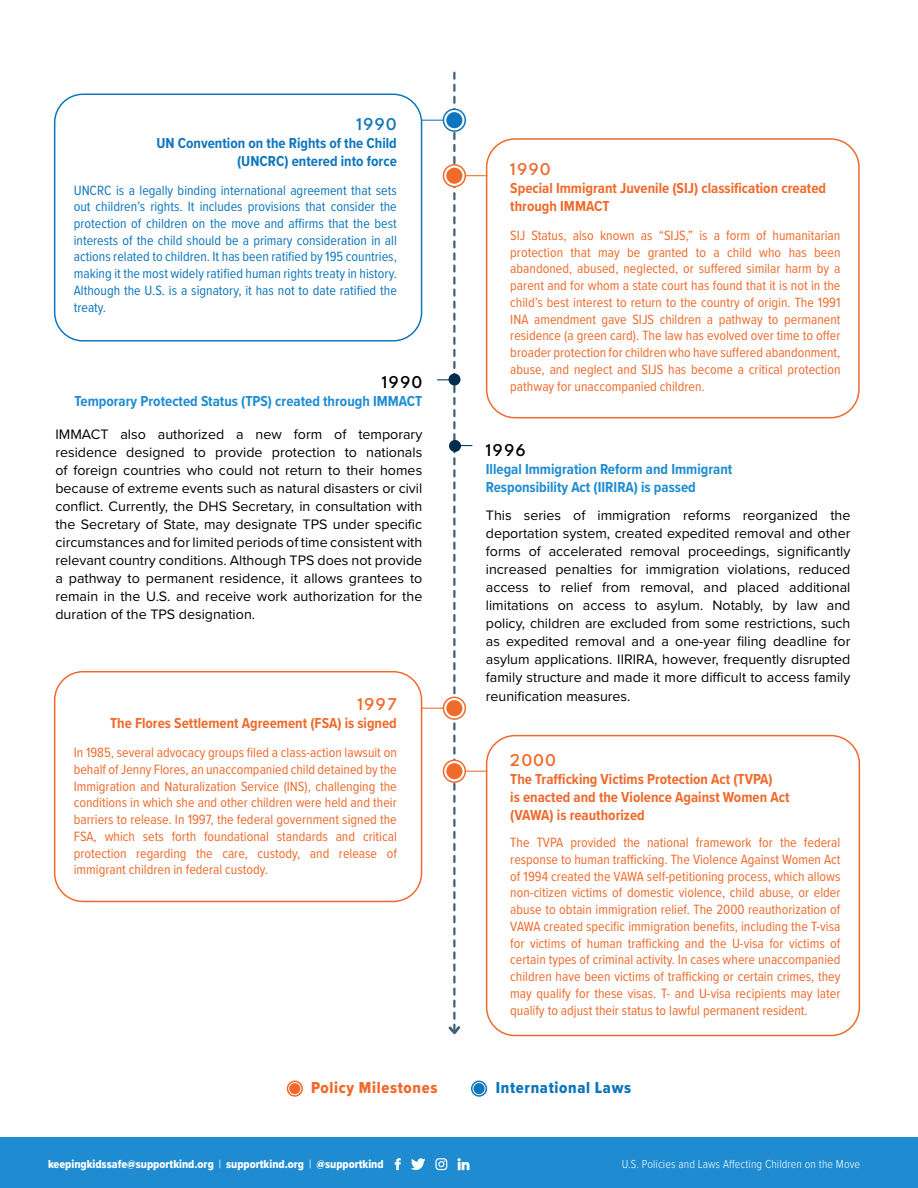
<style>
.page{position:relative;width:918px;height:1188px;background:#fff}
.page>*{position:absolute;margin:0;border:0;box-sizing:border-box;transform-origin:0 0}
.t1{font:100 18px "League Spartan";letter-spacing:.08em;color:#ef6a2b}
.t2{font:100 18px "League Spartan";letter-spacing:.08em;color:#000}
.t3{font:100 18px "League Spartan";color:#0e76bc}
.t4{font:16.5px "Proxima Nova Cond Extrabld";letter-spacing:.04em;color:#0e76bc}
.t5{font:16.5px "Proxima Nova Cond Extrabld";letter-spacing:.04em;color:#ef6a2b}
.t6{font:700 15px/18px "Proxima Nova Cond";color:#ef6a2b}
.t7{font:700 15px/18px "Proxima Nova Cond";color:#1f8cd1}
.t8{font:700 15px/18px "Proxima Nova Cond";color:#0e76bc;text-align:right}
.t9{font:14.25px/18px "Proxima Nova";color:#000;text-align:justify}
.t10{font:13.95px/16.8px "Proxima Nova Cond";color:#ef6a2b;text-align:justify}
.t11{font:13.95px/16.8px "Proxima Nova Cond";color:#0e76bc;text-align:justify}
.t12{font:12px "Proxima Nova Cond Extrabld";color:#fff}
.t13{font:300 12px "Proxima Nova Cond";letter-spacing:.01em;color:#fff}
.s1{font-size:14.55px}
.s2{font-family:"Proxima Nova Cond"}
</style>
<div class="page">
<div style="left:0;top:1137px;width:918px;height:51px;background:#1f8cd1"></div>
<svg style="left:458px;top:1158px;width:12px;height:12px"></svg>
<svg style="left:395px;top:1158px;width:6px;height:12px"></svg>
<svg style="left:411px;top:1158px;width:14px;height:12px"></svg>
<svg style="left:435px;top:1158px;width:12px;height:12px"></svg>
<div style="left:486px;top:735px;width:374px;height:301px;border:2px solid #ef6a2b;border-radius:28px"></div>
<div style="left:54px;top:671px;width:368px;height:231px;border:2px solid #f06b2b;border-radius:28px"></div>
<div style="left:486px;top:138px;width:374px;height:280px;border:2px solid #ef6a2b;border-radius:28px"></div>
<div style="left:54px;top:94px;width:368px;height:248px;border:2px solid #0e76bc;border-radius:28px"></div>
<svg style="left:422px;top:73px;width:65px;height:961px"></svg>
<div style="left:471px;top:1081px;width:16px;height:16px;border:2px solid #0e76bc;border-radius:50%"></div>
<div style="left:473px;top:1083px;width:12px;height:11px;background:#0e76bc;border-radius:50%"></div>
<div style="left:287px;top:1081px;width:16px;height:16px;border:2px solid #f06b2b;border-radius:50%"></div>
<div style="left:289px;top:1083px;width:11px;height:11px;background:#f06b2b;border-radius:50%"></div>
<p class="t3" style="left:356px;top:111px;width:42px">1990</p>
<p class="t8" style="left:156px;top:133px;width:242px">UN Convention on the Rights of the Child (UNCRC) entered into force</p>
<p class="t11" style="left:74px;top:181px;width:325px">UNCRC is a legally binding international agreement that sets out children’s rights. It includes provisions that consider the protection of children on the move and affirms that the best interests of the child should be a primary consideration in all actions related to children. It has been ratified by 195 countries, making it the most widely ratified human rights treaty in history.<br>Although the U.S. is a signatory, it has not to date ratified the treaty.</p>
<p class="t1" style="left:510px;top:156px;width:42px">1990</p>
<p class="t6" style="left:510px;top:179px;width:317px">Special Immigrant Juvenile (SIJ) classification created through IMMACT</p>
<p class="t10" style="left:510px;top:226px;width:332px">SIJ Status, also known as “SIJS,” is a form of humanitarian protection that may be granted to a child who has been abandoned, abused, neglected, or suffered similar harm by a parent and for whom a state court has found that it is not in the child’s best interest to return to the country of origin. The 1991<br>INA amendment gave SIJS children a pathway to permanent residence (a green card). The law has evolved over time to offer broader protection for children who have suffered abandonment, abuse, and neglect and SIJS has become a critical protection pathway for unaccompanied children.</p>
<p class="t2" style="left:382px;top:369px;width:42px">1990</p>
<p class="t7" style="left:75px;top:391px;width:349px">Temporary Protected Status (TPS) created through IMMACT</p>
<p class="t9" style="left:55px;top:424px;width:368px">IMMACT also authorized a new form of temporary residence designed to provide protection to nationals of foreign countries who could not return to their homes because of extreme events such as natural disasters or civil conflict. Currently, the DHS Secretary, in consultation with the Secretary of State, may designate TPS under specific circumstances and for limited periods of time consistent with relevant country conditions. Although TPS does not provide a pathway to permanent residence, it allows grantees to remain in the U.S. and receive work authorization for the duration of the TPS designation.</p>
<p class="t2" style="left:486px;top:436px;width:41px">1996</p>
<p class="t7" style="left:486px;top:459px;width:248px">Illegal Immigration Reform and Immigrant<br>Responsibility Act (IIRIRA) is passed</p>
<p class="t9" style="left:486px;top:506px;width:366px">This series of immigration reforms reorganized the deportation system, created expedited removal and other forms of accelerated removal proceedings, significantly increased penalties for immigration violations, reduced access to relief from removal, and placed additional limitations on access to asylum. Notably, by law and policy, children are excluded from some restrictions, such as expedited removal and a one-year filing deadline for asylum applications. IIRIRA, however, frequently disrupted family structure and made it more difficult to access family reunification measures<span class="s1">.</span></p>
<p class="t1" style="left:357px;top:691px;width:41px">1997</p>
<p class="t6" style="left:110px;top:714px;width:288px">The Flores Settlement Agreement (FSA) is signed</p>
<p class="t10" style="left:74px;top:743px;width:325px">In 1985, several advocacy groups filed a class-action lawsuit on behalf of Jenny Flores, an unaccompanied child detained by the Immigration and Naturalization Service (INS), challenging the conditions in which she and other children were held and their barriers to release. In 1997, the federal government signed the FSA, which sets forth foundational standards and critical protection regarding the care, custody, and release of immigrant children in federal custody.</p>
<p class="t1" style="left:510px;top:747px;width:47px">2000</p>
<p class="t6" style="left:510px;top:770px;width:281px">The Trafficking Victims Protection Act (TVPA)<br>is enacted and the Violence Against Women Act (VAWA) is reauthorized</p>
<p class="t10" style="left:510px;top:833px;width:332px">The TVPA provided the national framework for the federal response to human trafficking. The Violence Against Women Act of 1994 created the VAWA self-petitioning process, which allows non-citizen victims of domestic violence, child abuse, or elder abuse to obtain immigration relief. The 2000 reauthorization of VAWA created specific immigration benefits, including the T-visa for victims of human trafficking and the U-visa for victims of certain types of criminal activity. In cases where unaccompanied children have been victims of trafficking or certain crimes, they may qualify for these visas. T- and U-visa recipients may later qualify to adjust their status to lawful permanent resident.</p>
<p class="t5" style="left:311px;top:1075px;width:128px">Policy Milestones</p>
<p class="t4" style="left:496px;top:1075px;width:137px">International Laws</p>
<p class="t12" style="left:48px;top:1155px;width:337px">keepingkidssafe@supportkind.org <span class="s2">|</span> supportkind.org <span class="s2">|</span> @supportkind</p>
<p class="t13" style="left:622px;top:1155px;width:240px">U.S. Policies and Laws Affecting Children on the Move</p>
</div>
